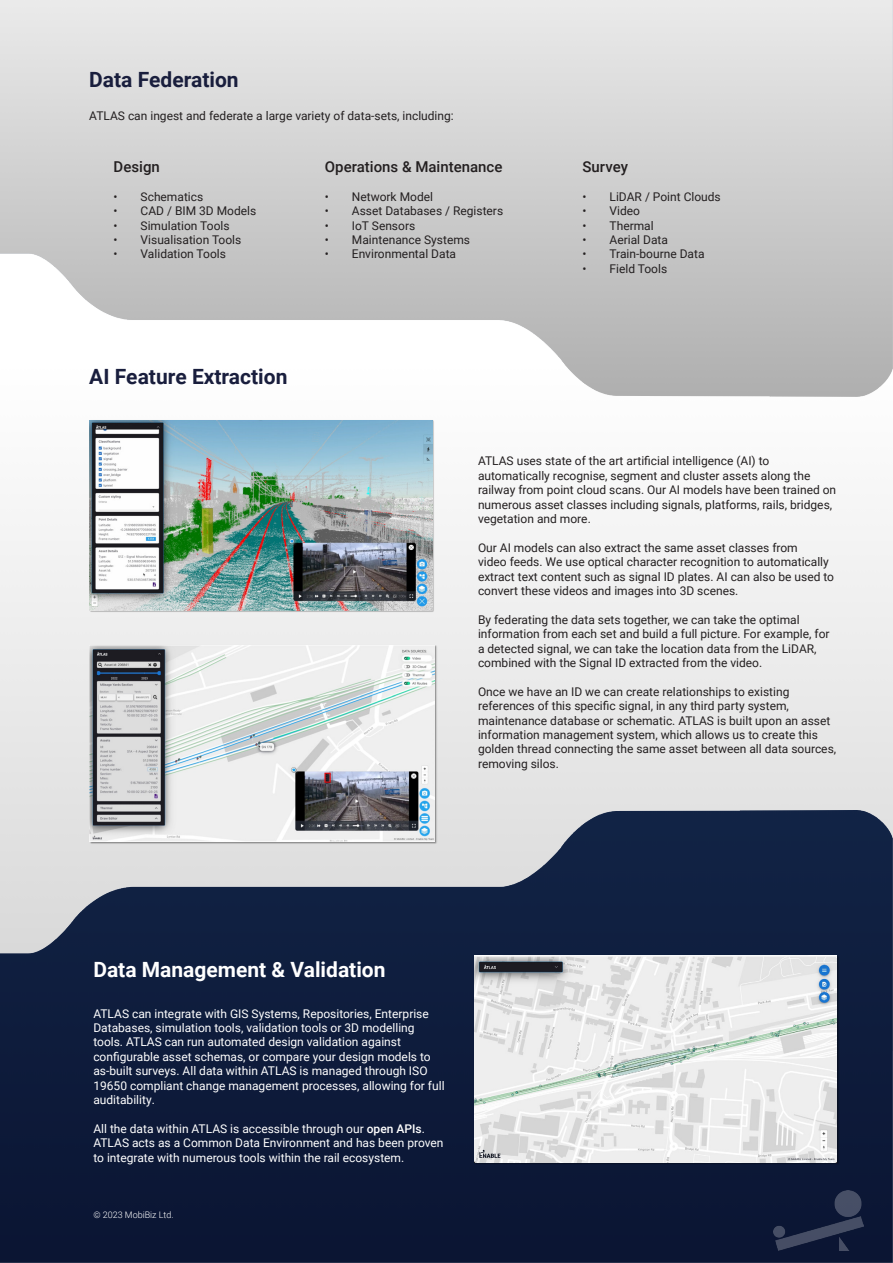
<style>
.page{position:relative;width:893px;height:1263px;background:#fff}
.page>*{position:absolute;margin:0;border:0;box-sizing:border-box;transform-origin:0 0}
.t1{font:700 21px "Roboto";color:#191e3d}
.t2{font:700 21px "Roboto";color:#fff}
.t3{font:500 15px "Roboto";color:#231f20}
.t4{font:12px/14.4px "Roboto";color:#231f20}
.t5{font:12px/14.4px "Roboto";color:#fff}
.t6{font:300 9px "Roboto";color:#fff}
.s1{font-weight:500}
</style>
<div class="page">
<img style="left:0;top:370px;width:893px;height:441px">
<img style="left:0;top:811px;width:893px;height:452px">
<img style="left:474px;top:955px;width:366px;height:211px">
<img style="left:475px;top:956px;width:362px;height:206px">
<img style="left:89px;top:419px;width:346px;height:194px">
<img style="left:90px;top:420px;width:342px;height:190px">
<img style="left:89px;top:645px;width:348px;height:199px">
<img style="left:90px;top:646px;width:344px;height:196px">
<img style="left:774px;top:1190px;width:89px;height:61px">
<p class="t1" style="left:89px;top:65px;width:151px">Data Federation</p>
<p class="t4" style="left:89px;top:108px;width:366px">ATLAS can ingest and federate a large variety of data-sets, including:</p>
<p class="t3" style="left:114px;top:156px;width:48px">Design</p>
<p class="t4" style="left:114px;top:189px;width:91px">• Schematics</p>
<p class="t4" style="left:114px;top:203px;width:144px">• CAD / BIM 3D Models</p>
<p class="t4" style="left:114px;top:218px;width:118px">• Simulation Tools</p>
<p class="t4" style="left:114px;top:232px;width:129px">• Visualisation Tools</p>
<p class="t4" style="left:114px;top:246px;width:114px">• Validation Tools</p>
<p class="t3" style="left:325px;top:156px;width:179px">Operations &amp; Maintenance</p>
<p class="t4" style="left:325px;top:189px;width:110px">• Network Model</p>
<p class="t4" style="left:325px;top:203px;width:180px">• Asset Databases / Registers</p>
<p class="t4" style="left:325px;top:218px;width:92px">• IoT Sensors</p>
<p class="t4" style="left:325px;top:232px;width:147px">• Maintenance Systems</p>
<p class="t4" style="left:325px;top:246px;width:133px">• Environmental Data</p>
<p class="t1" style="left:89px;top:362px;width:200px">AI Feature Extraction</p>
<p class="t3" style="left:583px;top:156px;width:47px">Survey</p>
<p class="t4" style="left:583px;top:189px;width:140px">• LiDAR / Point Clouds</p>
<p class="t4" style="left:583px;top:203px;width:59px">• Video</p>
<p class="t4" style="left:583px;top:218px;width:73px">• Thermal</p>
<p class="t4" style="left:583px;top:232px;width:87px">• Aerial Data</p>
<p class="t4" style="left:583px;top:246px;width:123px">• Train-bourne Data</p>
<p class="t4" style="left:583px;top:261px;width:86px">• Field Tools</p>
<p class="t4" style="left:478px;top:453px;width:360px">ATLAS uses state of the art artificial intelligence (AI) to automatically recognise, segment and cluster assets along the railway from point cloud scans. Our AI models have been trained on numerous asset classes including signals, platforms, rails, bridges, vegetation and more.</p>
<p class="t4" style="left:478px;top:540px;width:357px">Our AI models can also extract the same asset classes from<br>video feeds. We use optical character recognition to automatically extract text content such as signal ID plates. AI can also be used to convert these videos and images into 3D scenes.</p>
<p class="t4" style="left:478px;top:612px;width:353px">By federating the data sets together, we can take the optimal information from each set and build a full picture. For example, for a detected signal, we can take the location data from the LiDAR, combined with the Signal ID extracted from the video.</p>
<p class="t4" style="left:478px;top:684px;width:360px">Once we have an ID we can create relationships to existing references of this specific signal, in any third party system, maintenance database or schematic. ATLAS is built upon an asset information management system, which allows us to create this golden thread connecting the same asset between all data sources, removing silos.</p>
<p class="t2" style="left:93px;top:954px;width:294px">Data Management &amp; Validation</p>
<p class="t5" style="left:93px;top:1005px;width:353px">ATLAS can integrate with GIS Systems, Repositories, Enterprise Databases, simulation tools, validation tools or 3D modelling tools. ATLAS can run automated design validation against configurable asset schemas, or compare your design models to as-built surveys. All data within ATLAS is managed through ISO 19650 compliant change management processes, allowing for full auditability.</p>
<p class="t5" style="left:93px;top:1121px;width:352px">All the data within ATLAS is accessible through our <span class="s1">open APIs</span>.<br>ATLAS acts as a Common Data Environment and has been proven to integrate with numerous tools within the rail ecosystem.</p>
<p class="t6" style="left:93px;top:1209px;width:82px">© 2023 MobiBiz Ltd.</p>
</div>
